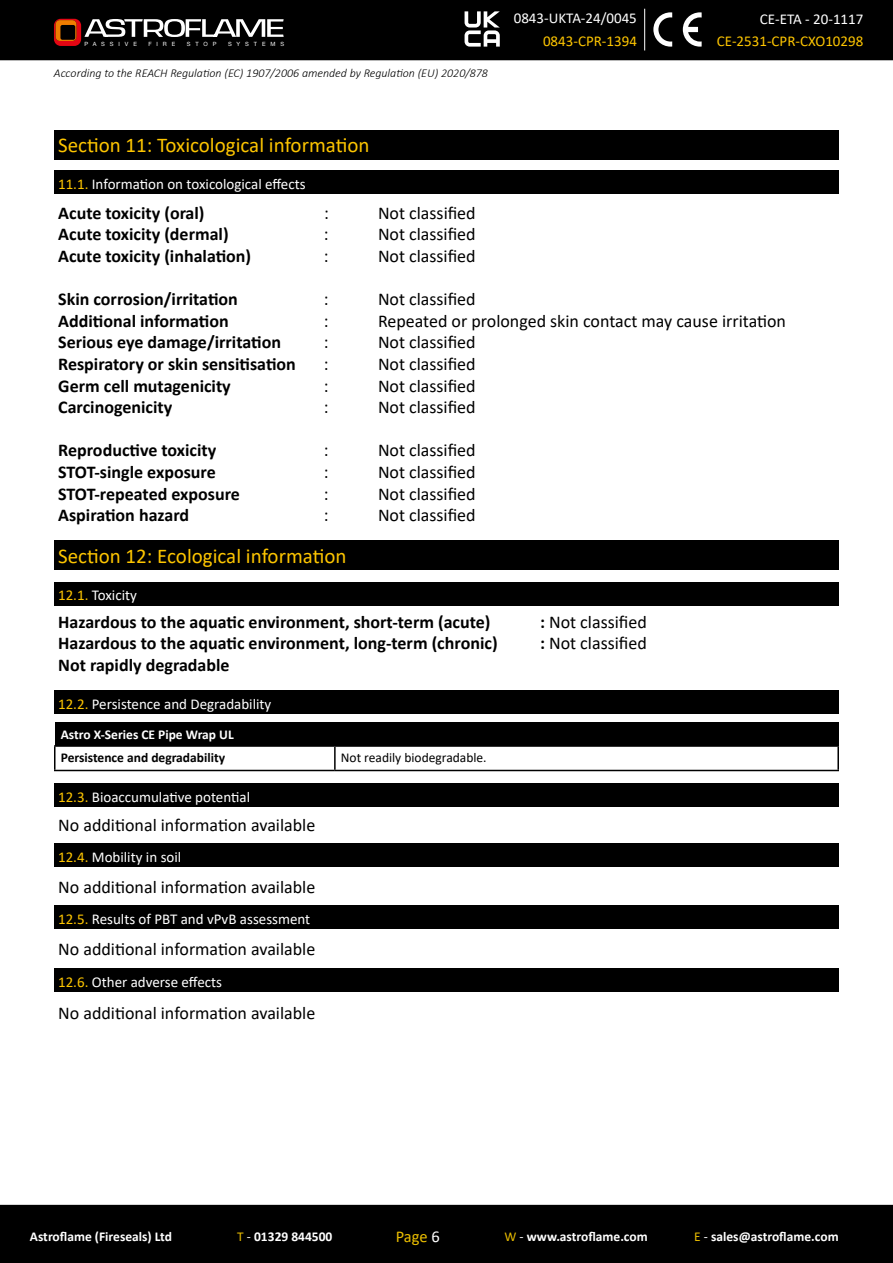
<style>
.page{position:relative;width:893px;height:1263px;background:#fff}
.page>*{position:absolute;margin:0;border:0;box-sizing:border-box;transform-origin:0 0}
.t1{font:21px "Calibri";color:#fdc500}
.t2{font:700 18px "Calibri";color:#000}
.t3{font:18px "Calibri";color:#000}
.t4{font:16.5px "Calibri";color:#ebbe00}
.t5{font:15px "Calibri";color:#fff}
.t6{font:15px "Calibri";color:#fdc500}
.t7{font:700 13.5px "Calibri";color:#fff}
.t8{font:700 13.5px "Calibri";color:#000}
.t9{font:13.5px "Calibri";color:#000}
.t10{font:italic 300 12px "Calibri";color:#000}
.t11{font:5.85px "Helvetica Neue";letter-spacing:.84em;color:#fff}
.s1{color:#fdc500}
.s2{font-weight:700}
.s3{font-weight:400;color:#ebbe00}
.s4{font-weight:400}
.s5{color:#fff}
</style>
<div class="page">
<div style="left:0;top:0;width:893px;height:60px;background:#000"></div>
<svg style="left:54px;top:19px;width:230px;height:27px"></svg>
<div style="left:0;top:1205px;width:893px;height:58px;background:#000"></div>
<hr style="left:644px;top:9px;width:1px;height:41px;background:#fff">
<svg style="left:653px;top:12px;width:19px;height:35px"></svg>
<svg style="left:683px;top:12px;width:19px;height:35px"></svg>
<svg style="left:465px;top:11px;width:35px;height:36px"></svg>
<div style="left:54px;top:130px;width:785px;height:29px;background:#000"></div>
<div style="left:54px;top:170px;width:785px;height:23px;background:#000"></div>
<div style="left:54px;top:540px;width:785px;height:30px;background:#000"></div>
<div style="left:54px;top:582px;width:785px;height:23px;background:#000"></div>
<div style="left:54px;top:690px;width:785px;height:24px;background:#000"></div>
<div style="left:54px;top:784px;width:785px;height:23px;background:#000"></div>
<div style="left:55px;top:723px;width:783px;height:23px;background:#000"></div>
<hr style="left:837px;top:723px;width:2px;height:22px;background:#000">
<hr style="left:54px;top:747px;width:2px;height:23px;background:#000">
<hr style="left:334px;top:747px;width:2px;height:23px;background:#000">
<hr style="left:837px;top:747px;width:2px;height:23px;background:#000">
<hr style="left:54px;top:770px;width:281px;height:1px;background:#000">
<hr style="left:335px;top:770px;width:504px;height:1px;background:#000">
<hr style="left:54px;top:745px;width:281px;height:2px;background:#000">
<hr style="left:335px;top:745px;width:504px;height:2px;background:#000">
<div style="left:54px;top:843px;width:785px;height:24px;background:#000"></div>
<div style="left:54px;top:905px;width:785px;height:24px;background:#000"></div>
<div style="left:54px;top:968px;width:785px;height:24px;background:#000"></div>
<p class="t11" style="left:84px;top:40px;width:54px">PASSIVE</p>
<p class="t11" style="left:148px;top:40px;width:28px">FIRE</p>
<p class="t11" style="left:187px;top:40px;width:31px">STOP</p>
<p class="t11" style="left:228px;top:40px;width:58px">SYSTEMS</p>
<p class="t10" style="left:54px;top:65px;width:436px">According to the REACH Regulation (EC) 1907/2006 amended by Regulation (EU) 2020/878</p>
<p class="t5" style="left:514px;top:7px;width:125px">0843-UKTA-24/0045</p>
<p class="t6" style="left:543px;top:30px;width:95px">0843-CPR-1394</p>
<p class="t5" style="left:760px;top:9px;width:105px">CE-ETA - 20-1117</p>
<p class="t6" style="left:717px;top:30px;width:148px">CE-2531-CPR-CXO10298</p>
<p class="t1" style="left:58px;top:131px;width:313px">Section 11: Toxicological information</p>
<p class="t5" style="left:58px;top:173px;width:249px"><span class="s1">11.1.</span> Information on toxicological effects</p>
<p class="t2" style="left:58px;top:200px;width:148px">Acute toxicity (oral)</p>
<p class="t3" style="left:324px;top:200px;width:6px">:</p>
<p class="t3" style="left:378px;top:200px;width:99px">Not classified</p>
<p class="t2" style="left:58px;top:222px;width:172px">Acute toxicity (dermal)</p>
<p class="t3" style="left:324px;top:222px;width:6px">:</p>
<p class="t3" style="left:378px;top:222px;width:99px">Not classified</p>
<p class="t2" style="left:58px;top:243px;width:194px">Acute toxicity (inhalation)</p>
<p class="t3" style="left:324px;top:243px;width:6px">:</p>
<p class="t3" style="left:378px;top:243px;width:99px">Not classified</p>
<p class="t2" style="left:58px;top:286px;width:181px">Skin corrosion/irritation</p>
<p class="t3" style="left:324px;top:287px;width:6px">:</p>
<p class="t3" style="left:378px;top:287px;width:99px">Not classified</p>
<p class="t2" style="left:58px;top:308px;width:172px">Additional information</p>
<p class="t3" style="left:324px;top:308px;width:6px">:</p>
<p class="t3" style="left:378px;top:308px;width:410px">Repeated or prolonged skin contact may cause irritation</p>
<p class="t2" style="left:58px;top:330px;width:224px">Serious eye damage/irritation</p>
<p class="t3" style="left:324px;top:330px;width:6px">:</p>
<p class="t3" style="left:378px;top:330px;width:99px">Not classified</p>
<p class="t2" style="left:58px;top:351px;width:239px">Respiratory or skin sensitisation</p>
<p class="t3" style="left:324px;top:351px;width:6px">:</p>
<p class="t3" style="left:378px;top:351px;width:99px">Not classified</p>
<p class="t2" style="left:58px;top:373px;width:174px">Germ cell mutagenicity</p>
<p class="t3" style="left:324px;top:373px;width:6px">:</p>
<p class="t3" style="left:378px;top:373px;width:99px">Not classified</p>
<p class="t2" style="left:58px;top:394px;width:116px">Carcinogenicity</p>
<p class="t3" style="left:324px;top:395px;width:6px">:</p>
<p class="t3" style="left:378px;top:395px;width:99px">Not classified</p>
<p class="t2" style="left:58px;top:438px;width:160px">Reproductive toxicity</p>
<p class="t3" style="left:324px;top:438px;width:6px">:</p>
<p class="t3" style="left:378px;top:438px;width:99px">Not classified</p>
<p class="t2" style="left:58px;top:459px;width:159px">STOT-single exposure</p>
<p class="t3" style="left:324px;top:459px;width:6px">:</p>
<p class="t3" style="left:378px;top:459px;width:99px">Not classified</p>
<p class="t2" style="left:58px;top:481px;width:183px">STOT-repeated exposure</p>
<p class="t3" style="left:324px;top:481px;width:6px">:</p>
<p class="t3" style="left:378px;top:481px;width:99px">Not classified</p>
<p class="t2" style="left:58px;top:502px;width:133px">Aspiration hazard</p>
<p class="t3" style="left:324px;top:503px;width:6px">:</p>
<p class="t3" style="left:378px;top:503px;width:99px">Not classified</p>
<p class="t1" style="left:58px;top:541px;width:290px">Section 12: Ecological information</p>
<p class="t5" style="left:58px;top:585px;width:80px"><span class="s1">12.1.</span> Toxicity</p>
<p class="t2" style="left:58px;top:609px;width:434px">Hazardous to the aquatic environment, short-term (acute)</p>
<p class="t3" style="left:540px;top:609px;width:108px"><span class="s2">:</span> Not classified</p>
<p class="t2" style="left:58px;top:630px;width:441px">Hazardous to the aquatic environment, long-term (chronic)</p>
<p class="t3" style="left:540px;top:631px;width:108px"><span class="s2">:</span> Not classified</p>
<p class="t2" style="left:58px;top:652px;width:173px">Not rapidly degradable</p>
<p class="t5" style="left:58px;top:693px;width:215px"><span class="s1">12.2.</span> Persistence and Degradability</p>
<p class="t7" style="left:61px;top:725px;width:174px">Astro X-Series CE Pipe Wrap UL</p>
<p class="t8" style="left:61px;top:748px;width:166px">Persistence and degradability</p>
<p class="t9" style="left:341px;top:748px;width:147px">Not readily biodegradable.</p>
<p class="t5" style="left:58px;top:787px;width:194px"><span class="s1">12.3.</span> Bioaccumulative potential</p>
<p class="t3" style="left:58px;top:812px;width:259px">No additional information available</p>
<p class="t5" style="left:58px;top:846px;width:125px"><span class="s1">12.4.</span> Mobility in soil</p>
<p class="t3" style="left:58px;top:874px;width:259px">No additional information available</p>
<p class="t5" style="left:58px;top:908px;width:254px"><span class="s1">12.5.</span> Results of PBT and vPvB assessment</p>
<p class="t3" style="left:58px;top:936px;width:259px">No additional information available</p>
<p class="t5" style="left:58px;top:971px;width:165px"><span class="s1">12.6.</span> Other adverse effects</p>
<p class="t3" style="left:58px;top:1000px;width:259px">No additional information available</p>
<p class="t7" style="left:30px;top:1227px;width:144px">Astroflame (Fireseals) Ltd</p>
<p class="t7" style="left:237px;top:1227px;width:97px"><span class="s3">T</span> <span class="s4">-</span> 01329 844500</p>
<p class="t4" style="left:396px;top:1225px;width:46px">Page <span class="s5">6</span></p>
<p class="t7" style="left:505px;top:1227px;width:145px"><span class="s3">W</span> <span class="s4">-</span> www.astroflame.com</p>
<p class="t7" style="left:694px;top:1227px;width:146px"><span class="s3">E</span> <span class="s4">-</span> sales@astroflame.com</p>
</div>
